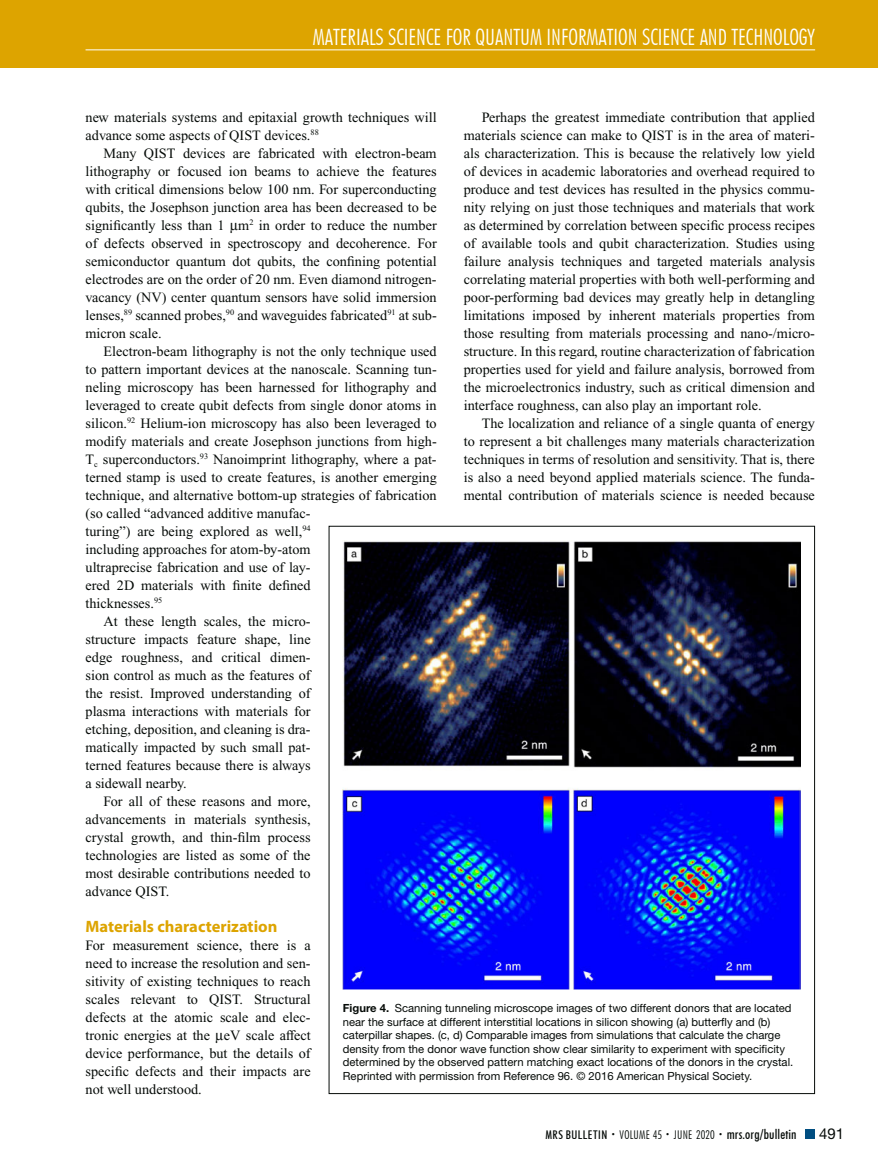
<style>
.page{position:relative;width:878px;height:1175px;background:#fff}
.page>*{position:absolute;margin:0;border:0;box-sizing:border-box;transform-origin:0 0}
.t1{font:300 condensed 22.5px "Futura BT";color:#fff}
.t2{font:700 16.5px "Myriad Pro";color:#dda400}
.t3{font:15px "Helvetica Neue LT Std";color:#060b08}
.t4{font:14.25px/18px "Times New Roman PS Std";color:#060b08;text-align:justify}
.t5{font:300 condensed 12px "Futura BT";letter-spacing:.02em;color:#060b08}
.t6{font:11.25px/13.5px "Helvetica Neue LT Std";color:#060b08}
.s1{font-weight:700}
.s2{font-weight:500}
.s3{font-size:7.5px}
.s4{font-weight:500;font-size:13.5px}
</style>
<div class="page">
<div style="left:805px;top:1130px;width:9px;height:8px;background:#004e81"></div>
<div style="left:0;top:0;width:878px;height:68px;background:#dda400"></div>
<hr style="left:86px;top:49px;width:729px;height:1px;background:#fff">
<img style="left:343px;top:540px;width:457px;height:449px">
<h1 class="t1" style="left:313px;top:23px;width:503px">MATERIALS SCIENCE FOR QUANTUM INFORMATION SCIENCE AND TECHNOLOGY</h1>
<p class="t4" style="left:463px;top:109px;width:353px;text-indent:18px">Perhaps the greatest immediate contribution that applied materials science can make to QIST is in the area of materi&shy;als characterization. This is because the relatively low yield of devices in academic laboratories and overhead required to produce and test devices has resulted in the physics commu&shy;nity relying on just those techniques and materials that work as determined by correlation between specific process recipes of available tools and qubit characterization. Studies using failure analysis techniques and targeted materials analysis correlating material properties with both well-performing and poor-performing bad devices may greatly help in detangling limitations imposed by inherent materials properties from those resulting from materials processing and nano-/micro&shy;structure. In this regard, routine characterization of fabrication properties used for yield and failure analysis, borrowed from the microelectronics industry, such as critical dimension and interface roughness, can also play an important role.</p>
<p class="t4" style="left:463px;top:415px;width:353px;text-indent:18px">The localization and reliance of a single quanta of energy to represent a bit challenges many materials characterization techniques in terms of resolution and sensitivity. That is, there is also a need beyond applied materials science. The funda&shy;mental contribution of materials science is needed because</p>
<p class="t4" style="left:86px;top:109px;width:353px">new materials systems and epitaxial growth techniques will advance some aspects of QIST devices.<sup>88</sup></p>
<p class="t4" style="left:85px;top:145px;width:353px;text-indent:18px">Many QIST devices are fabricated with electron-beam lithography or focused ion beams to achieve the features with critical dimensions below 100 nm. For superconducting qubits, the Josephson junction area has been decreased to be significantly less than 1 m<sup>2</sup> in order to reduce the number of defects observed in spectroscopy and decoherence. For semiconductor quantum dot qubits, the confining potential electrodes are on the order of 20 nm. Even diamond nitrogen&shy;vacancy (NV) center quantum sensors have solid immersion lenses,<sup>89</sup> scanned probes,<sup>90</sup> and waveguides fabricated<sup>91</sup> at sub&shy;micron scale.</p>
<p class="t4" style="left:103px;top:343px;width:335px">Electron-beam lithography is not the only technique used</p>
<p class="t4" style="left:85px;top:361px;width:353px">to pattern important devices at the nanoscale. Scanning tun-</p>
<p class="t4" style="left:85px;top:379px;width:352px">neling microscopy has been harnessed for lithography and</p>
<p class="t4" style="left:85px;top:397px;width:352px">leveraged to create qubit defects from single donor atoms in</p>
<p class="t4" style="left:85px;top:415px;width:353px">silicon.<sup>92</sup> Helium-ion microscopy has also been leveraged to</p>
<p class="t4" style="left:85px;top:433px;width:353px">modify materials and create Josephson junctions from high-</p>
<p class="t4" style="left:85px;top:451px;width:352px">T<sub>c</sub> superconductors.<sup>93</sup> Nanoimprint lithography, where a pat-</p>
<p class="t4" style="left:85px;top:469px;width:353px">terned stamp is used to create features, is another emerging</p>
<p class="t4" style="left:85px;top:487px;width:353px">technique, and alternative bottom-up strategies of fabrication</p>
<p class="t4" style="left:85px;top:505px;width:227px">(so called “advanced additive manufac-</p>
<p class="t4" style="left:85px;top:523px;width:227px">turing”) are being explored as well,<sup>94</sup></p>
<p class="t4" style="left:86px;top:541px;width:227px">including approaches for atom-by-atom</p>
<p class="t4" style="left:86px;top:559px;width:227px">ultraprecise fabrication and use of lay-</p>
<p class="t4" style="left:86px;top:577px;width:227px">ered 2D materials with finite defined</p>
<p class="t4" style="left:86px;top:595px;width:78px">thicknesses.<sup>95</sup></p>
<p class="t4" style="left:104px;top:613px;width:208px">At these length scales, the micro-</p>
<p class="t4" style="left:86px;top:631px;width:226px">structure impacts feature shape, line</p>
<p class="t4" style="left:86px;top:649px;width:227px">edge roughness, and critical dimen-</p>
<p class="t4" style="left:86px;top:667px;width:227px">sion control as much as the features of</p>
<p class="t4" style="left:86px;top:685px;width:227px">the resist. Improved understanding of</p>
<p class="t4" style="left:86px;top:703px;width:226px">plasma interactions with materials for</p>
<p class="t4" style="left:86px;top:721px;width:227px">etching, deposition, and cleaning is dra-</p>
<p class="t4" style="left:86px;top:739px;width:226px">matically impacted by such small pat-</p>
<p class="t4" style="left:86px;top:757px;width:227px">terned features because there is always</p>
<p class="t4" style="left:86px;top:775px;width:103px">a sidewall nearby.</p>
<p class="t4" style="left:104px;top:793px;width:208px">For all of these reasons and more,</p>
<p class="t4" style="left:86px;top:811px;width:226px">advancements in materials synthesis,</p>
<p class="t4" style="left:86px;top:829px;width:226px">crystal growth, and thin-film process</p>
<p class="t4" style="left:86px;top:847px;width:226px">technologies are listed as some of the</p>
<p class="t4" style="left:86px;top:865px;width:226px">most desirable contributions needed to</p>
<p class="t4" style="left:86px;top:883px;width:85px">advance QIST.</p>
<p class="t2" style="left:86px;top:920px;width:193px">Materials characterization</p>
<p class="t4" style="left:86px;top:937px;width:227px">For measurement science, there is a need to increase the resolution and sen&shy;sitivity of existing techniques to reach scales relevant to QIST. Structural defects at the atomic scale and elec&shy;tronic energies at the eV scale affect device performance, but the details of specific defects and their impacts are not well understood.</p>
<p class="t6" style="left:343px;top:1002px;width:452px"><span class="s1">Figure 4.</span> Scanning tunneling microscope images of two different donors that are located near the surface at different interstitial locations in silicon showing (a) butterfly and (b) caterpillar shapes. (c, d) Comparable images from simulations that calculate the charge density from the donor wave function show clear similarity to experiment with specificity determined by the observed pattern matching exact locations of the donors in the crystal.<br>Reprinted with permission from Reference 96. © 2016 American Physical Society.</p>
<p class="t5" style="left:545px;top:1127px;width:253px"><span class="s2">MRS BULLETIN</span> <span class="s3">•</span> VOLUME 45 <span class="s3">•</span> JUNE 2020 <span class="s3">•</span> <span class="s4">mrs.org/bulletin</span></p>
<p class="t3" style="left:819px;top:1128px;width:27px">491</p>
</div>
